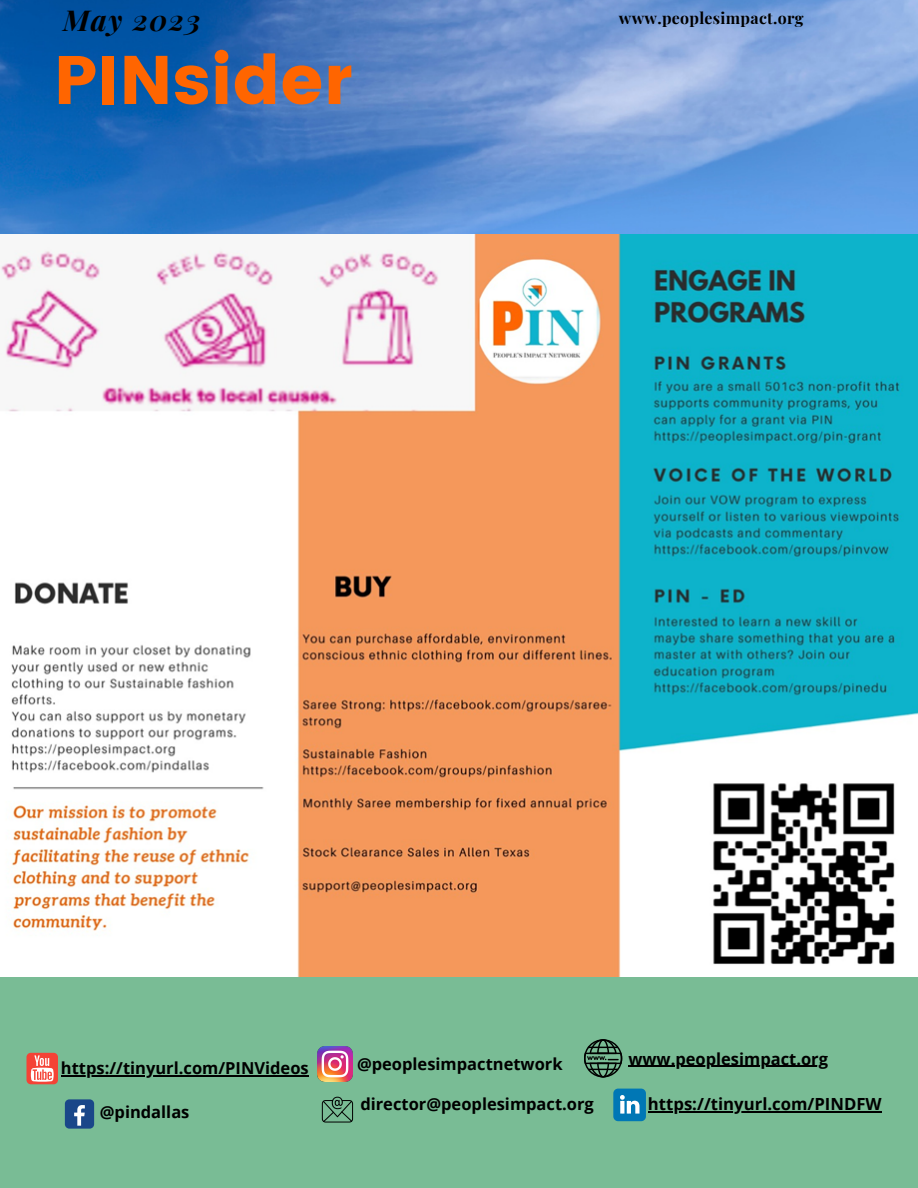
<style>
.page{position:relative;width:918px;height:1188px;background:#fff}
.page>*{position:absolute;margin:0;border:0;box-sizing:border-box;transform-origin:0 0}
.t1{font:68.4px "Poppins";color:#ff6500}
.t2{font:italic 700 28.8px "Playfair Display";letter-spacing:.05em;color:#000}
.t3{font:700 16.65px "Open Sans";color:#000}
.t4{font:700 16.5px "Open Sans";color:#000}
.t5{font:700 15.9px "Playfair Display";letter-spacing:.02em;color:#000}
</style>
<div class="page">
<div style="left:0;top:233px;width:918px;height:955px;background:#79bc95"></div>
<img style="left:0;top:0;width:918px;height:976px">
<img style="left:318px;top:1047px;width:34px;height:35px">
<div style="left:65px;top:1099px;width:29px;height:30px;background:#1a4789;border-radius:4px"></div>
<svg style="left:74px;top:1105px;width:11px;height:21px"></svg>
<div style="left:27px;top:1053px;width:31px;height:31px;background:#f44336;border-radius:4px"></div>
<svg style="left:31px;top:1055px;width:23px;height:27px"></svg>
<svg style="left:584px;top:1039px;width:38px;height:38px"></svg>
<svg style="left:322px;top:1097px;width:31px;height:26px"></svg>
<svg style="left:613px;top:1089px;width:33px;height:32px"></svg>
<hr style="left:628px;top:1066px;width:200px;height:1px;background:#000">
<hr style="left:61px;top:1075px;width:248px;height:1px;background:#000">
<hr style="left:648px;top:1111px;width:234px;height:2px;background:#000">
<p class="t2" style="left:63px;top:0;width:139px">May 2023</p>
<p class="t5" style="left:619px;top:7px;width:186px">www.peoplesimpact.org</p>
<p class="t1" style="left:54px;top:40px;width:300px">PINsider</p>
<p class="t4" style="left:61px;top:1057px;width:249px">https://tinyurl.com/PINVideos</p>
<p class="t4" style="left:357px;top:1052px;width:207px">@peoplesimpactnetwork</p>
<p class="t4" style="left:628px;top:1047px;width:201px">www.peoplesimpact.org</p>
<p class="t4" style="left:100px;top:1101px;width:91px">@pindallas</p>
<p class="t4" style="left:360px;top:1093px;width:235px">director@peoplesimpact.org</p>
<p class="t3" style="left:648px;top:1093px;width:235px">https://tinyurl.com/PINDFW</p>
</div>
